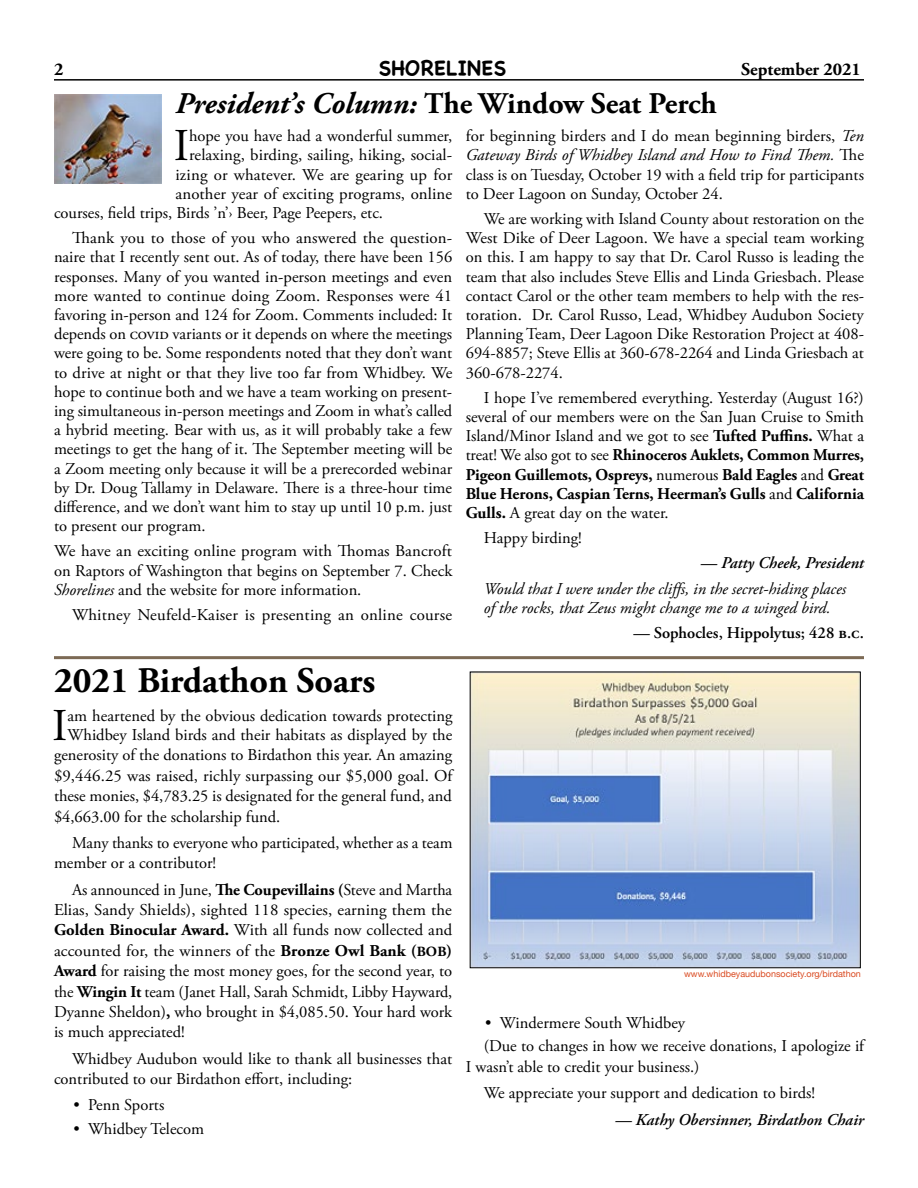
<style>
.page{position:relative;width:918px;height:1188px;background:#fff}
.page>*{position:absolute;margin:0;border:0;box-sizing:border-box;transform-origin:0 0}
.body_text_first{font:45.45px "Adobe Garamond Pro";color:#000}
.eHeading-lineAbove{font:700 36px "Adobe Garamond Pro";color:#000}
.Heading{font:italic 700 30px "Adobe Garamond Pro";color:#000}
.t1{font:700 21px "Chalkboard SE";color:#000}
.t2{font:700 18px "Adobe Garamond Pro";color:#000}
.body_text{font:16.5px/19.2px "Adobe Garamond Pro";color:#000;text-align:justify}
.body_text_first-2{font:16.5px "Adobe Garamond Pro";color:#000}
.body_text-2{font:italic 16.5px/19.2px "Adobe Garamond Pro";color:#000}
.author{font:italic 600 16.5px "Adobe Garamond Pro";color:#000}
.author-2{font:600 16.5px "Adobe Garamond Pro";color:#000}
.credit{font:9px "Helvetica Neue";color:#da4b22}
.s1{font-style:normal}
.s2{font-style:italic}
.s3{font-weight:700}
.s4{font-family:"Adobe Garamond Pro Bold SC850";font-size:14.1px}
</style>
<div class="page">
<hr style="left:54px;top:79px;width:810px;height:2px;background:#000">
<img style="left:54px;top:94px;width:108px;height:89px">
<hr style="left:54px;top:656px;width:810px;height:3px;background:#7c6a55">
<img style="left:472px;top:674px;width:387px;height:292px">
<p class="t2" style="left:54px;top:58px;width:11px">2</p>
<p class="t1" style="left:379px;top:55px;width:129px">SHORELINES</p>
<p class="t2" style="left:741px;top:58px;width:121px">September 2021</p>
<p class="Heading" style="left:176px;top:86px;width:543px">President’s Column: <span class="s1">The Window Seat Perch</span></p>
<p class="body_text_first" style="left:174px;top:119px;width:17px">I</p>
<p class="body_text_first-2" style="left:189px;top:126px;width:265px">hope you have had a wonderful summer,</p>
<p class="body_text" style="left:466px;top:127px;width:400px">for beginning birders and I do mean beginning birders, <span class="s2">Ten Gateway Birds of Whidbey Island and How to Find Them.</span> The class is on Tuesday, October 19 with a field trip for participants to Deer Lagoon on Sunday, October 24.</p>
<p class="body_text" style="left:466px;top:210px;width:400px;text-indent:18px">We are working with Island County about restoration on the West Dike of Deer Lagoon. We have a special team working on this. I am happy to say that Dr. Carol Russo is leading the team that also includes Steve Ellis and Linda Griesbach. Please contact Carol or the other team members to help with the res&shy;toration. Dr. Carol Russo, Lead, Whidbey Audubon Society Planning Team, Deer Lagoon Dike Restoration Project at 408- 694-8857; Steve Ellis at 360-678-2264 and Linda Griesbach at 360-678-2274.</p>
<p class="body_text" style="left:466px;top:389px;width:400px;text-indent:18px">I hope I’ve remembered everything. Yesterday (August 16?) several of our members were on the San Juan Cruise to Smith Island/Minor Island and we got to see <span class="s3">Tufted Puffins.</span> What a treat! We also got to see <span class="s3">Rhinoceros Auklets, Common Murres, Pigeon Guillemots, Ospreys,</span> numerous <span class="s3">Bald Eagles</span> and <span class="s3">Great Blue Herons, Caspian Terns, Heerman’s Gulls</span> and <span class="s3">California Gulls.</span> A great day on the water.</p>
<p class="body_text" style="left:484px;top:529px;width:99px">Happy birding!</p>
<p class="author" style="left:701px;top:554px;width:165px">— Patty Cheek, President</p>
<p class="body_text-2" style="left:484px;top:579px;width:364px">Would that I were under the cliffs, in the secret-hiding places of the rocks, that Zeus might change me to a winged bird.</p>
<p class="author-2" style="left:633px;top:623px;width:232px">— Sophocles, Hippolytus; 428 b.c.</p>
<p class="body_text_first-2" style="left:189px;top:145px;width:265px">relaxing, birding, sailing, hiking, social-</p>
<p class="body_text_first-2" style="left:176px;top:165px;width:278px">izing or whatever. We are gearing up for</p>
<p class="body_text_first-2" style="left:176px;top:184px;width:278px">another year of exciting programs, online</p>
<p class="body_text_first-2" style="left:54px;top:203px;width:331px">courses, field trips, Birds ’n’› Beer, Page Peepers, etc.</p>
<p class="body_text" style="left:54px;top:229px;width:400px;text-indent:18px">Thank you to those of you who answered the question&shy;naire that I recently sent out. As of today, there have been 156 responses. Many of you wanted in-person meetings and even more wanted to continue doing Zoom. Responses were 41 favoring in-person and 124 for Zoom. Comments included: It depends on covid variants or it depends on where the meetings were going to be. Some respondents noted that they don’t want to drive at night or that they live too far from Whidbey. We hope to continue both and we have a team working on present&shy;ing simultaneous in-person meetings and Zoom in what’s called a hybrid meeting. Bear with us, as it will probably take a few meetings to get the hang of it. The September meeting will be a Zoom meeting only because it will be a prerecorded webinar by Dr. Doug Tallamy in Delaware. There is a three-hour time difference, and we don’t want him to stay up until 10 p.m. just to present our program.</p>
<p class="body_text" style="left:54px;top:542px;width:400px">We have an exciting online program with Thomas Bancroft on Raptors of Washington that begins on September 7. Check <span class="s2">Shorelines</span> and the website for more information.</p>
<p class="body_text" style="left:72px;top:606px;width:382px">Whitney Neufeld-Kaiser is presenting an online course</p>
<p class="eHeading-lineAbove" style="left:54px;top:659px;width:323px">2021 Birdathon Soars</p>
<p class="body_text_first" style="left:52px;top:698px;width:17px">I</p>
<p class="body_text_first-2" style="left:68px;top:706px;width:387px">am heartened by the obvious dedication towards protecting</p>
<p class="body_text_first-2" style="left:68px;top:725px;width:386px">Whidbey Island birds and their habitats as displayed by the</p>
<p class="body_text_first-2" style="left:54px;top:745px;width:400px">generosity of the donations to Birdathon this year. An amazing</p>
<p class="body_text_first-2" style="left:54px;top:766px;width:400px">$9,446.25 was raised, richly surpassing our $5,000 goal. Of</p>
<p class="body_text_first-2" style="left:54px;top:786px;width:399px">these monies, $4,783.25 is designated for the general fund, and</p>
<p class="body_text_first-2" style="left:54px;top:806px;width:228px">$4,663.00 for the scholarship fund.</p>
<p class="body_text" style="left:54px;top:833px;width:400px;line-height:20.4px;text-indent:18px">Many thanks to everyone who participated, whether as a team member or a contributor!</p>
<p class="body_text" style="left:54px;top:880px;width:400px;line-height:20.4px;text-indent:18px">As announced in June, <span class="s3">The Coupevillains (</span>Steve and Martha Elias, Sandy Shields), sighted 118 species, earning them the <span class="s3">Golden Binocular Award.</span> With all funds now collected and accounted for, the winners of the <span class="s3">Bronze Owl Bank (</span><span class="s4">bob</span><span class="s3">)<br>Award</span> for raising the most money goes, for the second year, to the <span class="s3">Wingin It</span> team (Janet Hall, Sarah Schmidt, Libby Hayward, Dyanne Sheldon)<span class="s3">,</span> who brought in $4,085.50. Your hard work is much appreciated!</p>
<p class="body_text" style="left:54px;top:1049px;width:400px;line-height:20.4px;text-indent:18px">Whidbey Audubon would like to thank all businesses that contributed to our Birdathon effort, including:</p>
<p class="body_text" style="left:74px;top:1096px;width:92px">• Penn Sports</p>
<p class="body_text" style="left:74px;top:1120px;width:132px">• Whidbey Telecom</p>
<p class="credit" style="left:684px;top:967px;width:178px">www.whidbeyaudubonsociety.org/birdathon</p>
<p class="body_text" style="left:485px;top:1014px;width:201px">• Windermere South Whidbey</p>
<p class="body_text" style="left:466px;top:1037px;width:400px;line-height:20.4px;text-indent:18px">(Due to changes in how we receive donations, I apologize if<br>I wasn’t able to credit your business.)</p>
<p class="body_text" style="left:484px;top:1084px;width:333px">We appreciate your support and dedication to birds!</p>
<p class="author" style="left:615px;top:1110px;width:250px">— Kathy Obersinner, Birdathon Chair</p>
</div>
